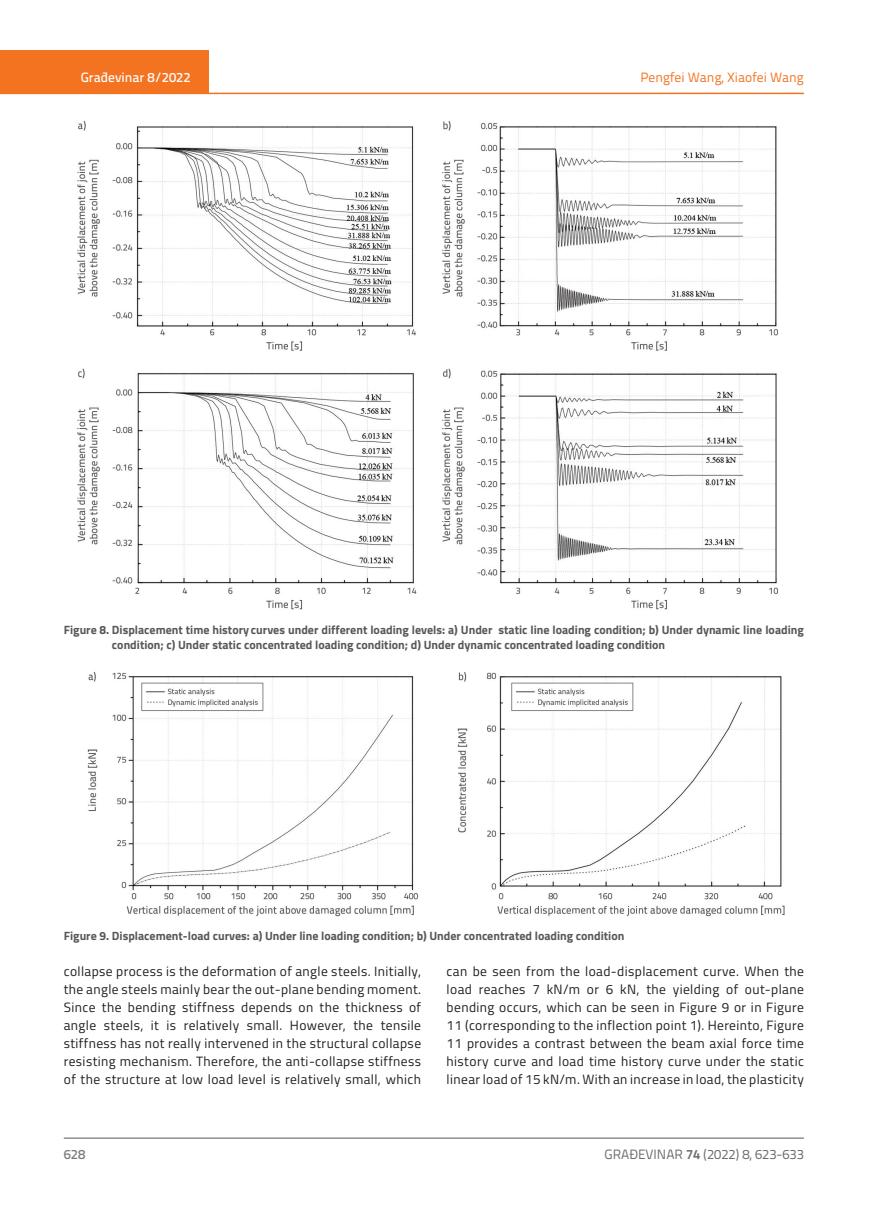
<style>
.page{position:relative;width:872px;height:1212px;background:#fff}
.page>*{position:absolute;margin:0;border:0;box-sizing:border-box;transform-origin:0 0}
.t1{font:13.5px/18px "Titillium";letter-spacing:.03em;color:#231f20;text-align:justify}
.t2{font:13.5px "Titillium Text 22 L";color:#6c6d70}
.t3{font:13.5px "Titillium Text 22 L";color:#f47321}
.t4{font:500 13.5px "Titillium Text 22 L";color:#fff}
.t5{font:500 13.5px "Titillium Text 22 L";color:#787a7d}
.t6{font:700 12px/15px "Titillium";color:#57585a}
.s1{font-weight:700}
</style>
<div class="page">
<div style="left:0;top:50px;width:208px;height:44px;background:#f47321"></div>
<hr style="left:0;top:93px;width:804px;height:1px;background:#f47321">
<hr style="left:64px;top:1138px;width:740px;height:1px;background:#57585a">
<img style="left:77px;top:121px;width:701px;height:489px">
<img style="left:87px;top:672px;width:698px;height:245px">
<p class="t4" style="left:81px;top:67px;width:111px">Građevinar 8/2022</p>
<p class="t3" style="left:640px;top:68px;width:165px">Pengfei Wang, Xiaofei Wang</p>
<p class="t6" style="left:112px;top:622px;width:693px;text-indent:-48px">Figure 8. Displacement time history curves under different loading levels: a) Under static line loading condition; b) Under dynamic line loading condition; c) Under static concentrated loading condition; d) Under dynamic concentrated loading condition</p>
<p class="t6" style="left:64px;top:928px;width:562px">Figure 9. Displacement-load curves: a) Under line loading condition; b) Under concentrated loading condition</p>
<p class="t1" style="left:64px;top:962px;width:359px">collapse process is the deformation of angle steels. Initially, the angle steels mainly bear the out-plane bending moment.<br>Since the bending stiffness depends on the thickness of angle steels, it is relatively small. However, the tensile stiffness has not really intervened in the structural collapse resisting mechanism. Therefore, the anti-collapse stiffness of the structure at low load level is relatively small, which</p>
<p class="t1" style="left:446px;top:962px;width:359px">can be seen from the load-displacement curve. When the load reaches 7 kN/m or 6 kN, the yielding of out-plane bending occurs, which can be seen in Figure 9 or in Figure 11 (corresponding to the inflection point 1). Hereinto, Figure 11 provides a contrast between the beam axial force time history curve and load time history curve under the static linear load of 15 kN/m. With an increase in load, the plasticity</p>
<p class="t5" style="left:64px;top:1144px;width:23px">628</p>
<p class="t2" style="left:604px;top:1144px;width:201px">GRAĐEVINAR <span class="s1">74</span> (2022) 8, 623-633</p>
</div>
